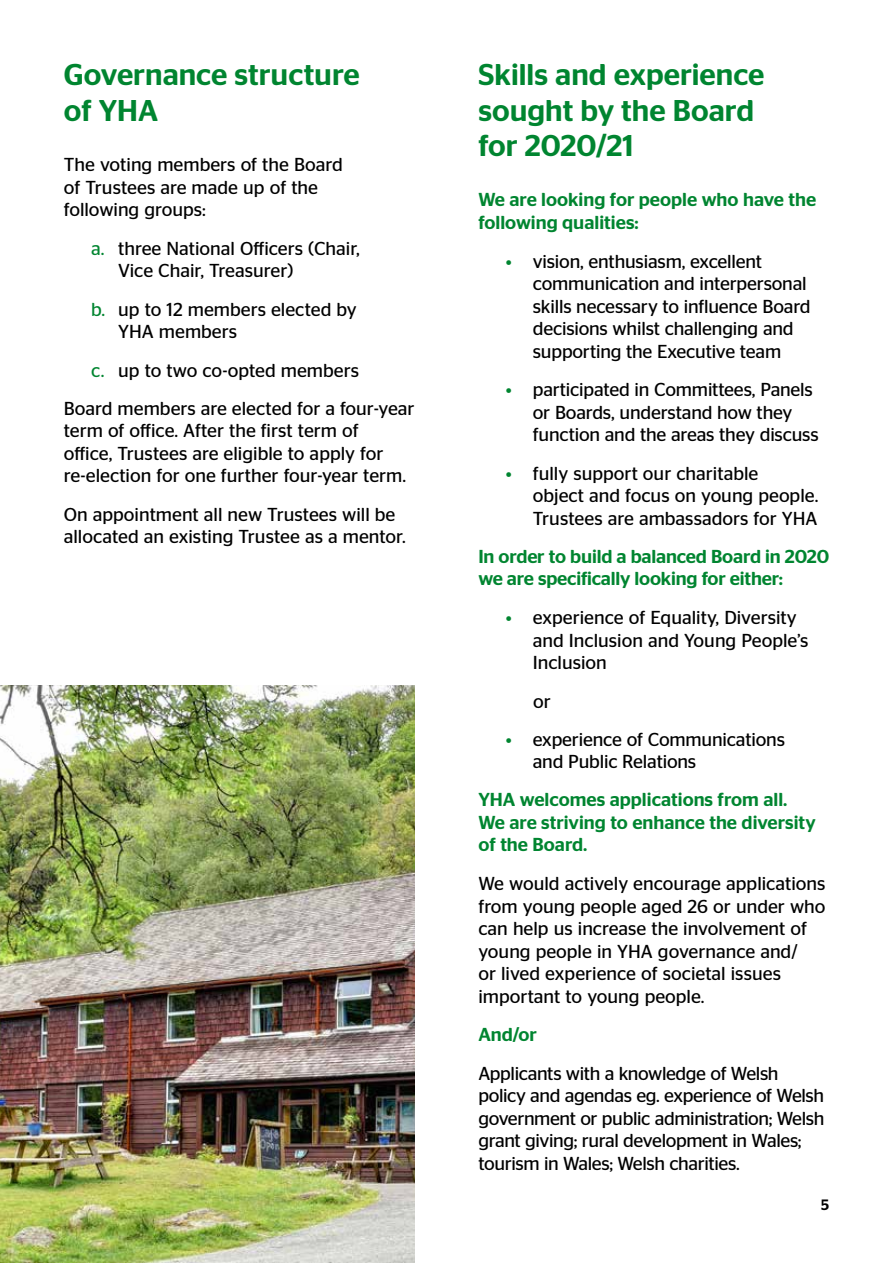
<style>
.page{position:relative;width:893px;height:1263px;background:#fff}
.page>*{position:absolute;margin:0;border:0;box-sizing:border-box;transform-origin:0 0}
.t1{font:500 30px/35.5px "Stag Sans";color:#008530}
.t2{font:18.75px/22.5px "Stag Sans";color:#000}
.t3{font:500 18.75px/22.5px "Stag Sans";color:#008530}
.t4{font:18.75px/22.5px "Stag Sans";letter-spacing:-.02em;color:#000}
.t5{font:500 15px "Stag Sans";color:#000}
.s1{color:#008530}
</style>
<div class="page">
<img style="left:0;top:685px;width:415px;height:578px">
<h1 class="t1" style="left:64px;top:57px;width:298px">Governance structure of YHA</h1>
<p class="t2" style="left:64px;top:153px;width:281px">The voting members of the Board of Trustees are made up of the following groups:</p>
<p class="t2" style="left:118px;top:237px;width:243px;text-indent:-27px"><span class="s1">a.</span> three National Officers (Chair,<br>Vice Chair, Treasurer)</p>
<p class="t2" style="left:118px;top:298px;width:240px;text-indent:-27px"><span class="s1">b.</span> up to 12 members elected by<br>YHA members</p>
<p class="t2" style="left:64px;top:351px;width:352px;line-height:38.4px;text-indent:27px"><span class="s1">c.</span> up to two co-opted members<br>Board members are elected for a four-year</p>
<p class="t2" style="left:64px;top:419px;width:344px">term of office. After the first term of office, Trustees are eligible to apply for re-election for one further four-year term.</p>
<p class="t2" style="left:64px;top:503px;width:343px">On appointment all new Trustees will be allocated an existing Trustee as a mentor.</p>
<h1 class="t1" style="left:478px;top:57px;width:288px">Skills and experience sought by the Board for 2020/21</h1>
<p class="t3" style="left:478px;top:188px;width:339px">We are looking for people who have the following qualities:</p>
<p class="t2" style="left:533px;top:250px;width:279px;text-indent:-27px"><span class="s1">•</span> vision, enthusiasm, excellent communication and interpersonal skills necessary to influence Board decisions whilst challenging and supporting the Executive team</p>
<p class="t2" style="left:533px;top:378px;width:287px;text-indent:-27px"><span class="s1">•</span> participated in Committees, Panels or Boards, understand how they function and the areas they discuss</p>
<p class="t2" style="left:533px;top:462px;width:287px;text-indent:-27px"><span class="s1">•</span> fully support our charitable<br>object and focus on young people.<br>Trustees are ambassadors for YHA</p>
<p class="t3" style="left:478px;top:545px;width:352px">In order to build a balanced Board in 2020 we are specifically looking for either:</p>
<p class="t2" style="left:533px;top:606px;width:277px;text-indent:-27px"><span class="s1">•</span> experience of Equality, Diversity and Inclusion and Young People’s<br>Inclusion</p>
<p class="t2" style="left:533px;top:689px;width:19px">or</p>
<p class="t2" style="left:533px;top:728px;width:254px;text-indent:-27px"><span class="s1">•</span> experience of Communications and Public Relations</p>
<p class="t3" style="left:478px;top:788px;width:339px">YHA welcomes applications from all.<br>We are striving to enhance the diversity of the Board.</p>
<p class="t2" style="left:478px;top:872px;width:349px">We would actively encourage applications from young people aged 26 or under who can help us increase the involvement of young people in YHA governance and/<br>or lived experience of societal issues important to young people.</p>
<p class="t3" style="left:478px;top:1023px;width:60px">And/or</p>
<p class="t4" style="left:478px;top:1062px;width:347px">Applicants with a knowledge of Welsh policy and agendas eg. experience of Welsh government or public administration; Welsh grant giving; rural development in Wales; tourism in Wales; Welsh charities.</p>
<p class="t5" style="left:821px;top:1196px;width:10px">5</p>
</div>
